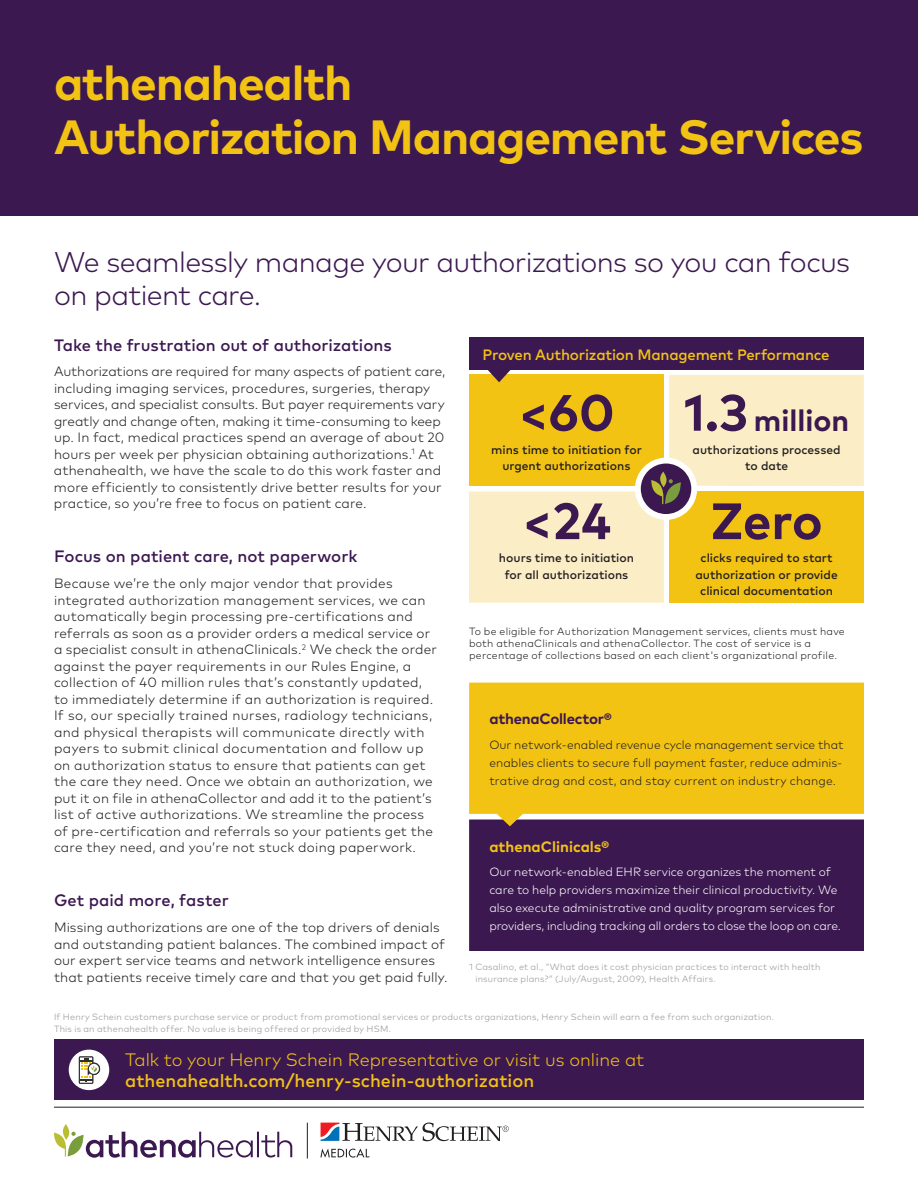
<style>
.page{position:relative;width:918px;height:1188px;background:#fff}
.page>*{position:absolute;margin:0;border:0;box-sizing:border-box;transform-origin:0 0}
.t1{font:700 51px "Mark OT";color:#3c1851}
.t2{font:700 48px/54px "Mark OT";letter-spacing:-.025em;color:#f3c314}
.t3{font:700 30px "Mark OT";color:#3c1851}
.t4{font:300 28.5px/33px "Mark OT";letter-spacing:-.025em;color:#3c1851}
.t5{font:300 18px "Mark OT";color:#f3c314}
.t6{font:500 18px "Mark OT";color:#f3c314}
.t7{font:500 16.5px "Mark OT";color:#3c1851}
.t8{font:500 15px "Mark OT";letter-spacing:-.015em;color:#f3c314}
.t9{font:700 15px "Mark OT";letter-spacing:-.015em;color:#3c1851}
.t10{font:700 15px "Mark OT";color:#f3c314}
.t11{font:300 13.5px/16.5px "Mark OT";letter-spacing:.01em;color:#231f20}
.t12{font:300 12px/18px "Mark OT";letter-spacing:-.005em;color:#fff}
.t13{font:500 12px/16.5px "Mark OT";color:#231f20;text-align:center}
.t14{font:300 12px/18px "Mark OT";letter-spacing:.01em;color:#231f20;text-align:justify}
.t15{font:300 10.5px/12px "Mark OT";letter-spacing:.025em;color:#231f20}
.t16{font:300 9px/12px "Mark OT";letter-spacing:.025em;color:#939598}
.s1{font-size:51px}
</style>
<div class="page">
<div style="left:0;top:0;width:918px;height:216px;background:#3c1851"></div>
<hr style="left:54px;top:1107px;width:810px;height:1px;background:#231f20">
<div style="left:469px;top:338px;width:395px;height:32px;background:#3c1851"></div>
<svg style="left:469px;top:370px;width:395px;height:233px;background:#f3d674"></svg>
<div style="left:469px;top:826px;width:395px;height:125px;background:#3c1851"></div>
<svg style="left:469px;top:683px;width:395px;height:143px;background:#ebbd1f"></svg>
<div style="left:54px;top:1040px;width:810px;height:60px;background:#3c1851"></div>
<div style="left:69px;top:1050px;width:40px;height:40px;background:#fff;border-radius:50%"></div>
<svg style="left:79px;top:1056px;width:21px;height:28px"></svg>
<svg style="left:63px;top:1124px;width:6px;height:16px"></svg>
<svg style="left:54px;top:1132px;width:238px;height:26px"></svg>
<hr style="left:307px;top:1123px;width:1px;height:36px;background:#231f20">
<svg style="left:321px;top:1123px;width:188px;height:18px"></svg>
<svg style="left:320px;top:1148px;width:49px;height:10px"></svg>
<h2 class="t2" style="left:54px;top:55px;width:811px">athenahealth<br>Authorization Management Services</h2>
<h3 class="t4" style="left:54px;top:246px;width:798px">We seamlessly manage your authorizations so you can focus on patient care.</h3>
<p class="t7" style="left:54px;top:334px;width:339px">Take the frustration out of authorizations</p>
<p class="t11" style="left:54px;top:363px;width:393px">Authorizations are required for many aspects of patient care, including imaging services, procedures, surgeries, therapy services, and specialist consults. But payer requirements vary greatly and change often, making it time-consuming to keep up. In fact, medical practices spend an average of about 20 hours per week per physician obtaining authorizations.<sup>1</sup> At athenahealth, we have the scale to do this work faster and more efficiently to consistently drive better results for your practice, so you’re free to focus on patient care.</p>
<p class="t7" style="left:54px;top:546px;width:305px">Focus on patient care, not paperwork</p>
<p class="t11" style="left:54px;top:575px;width:384px">Because we’re the only major vendor that provides integrated authorization management services, we can automatically begin processing pre-certifications and referrals as soon as a provider orders a medical service or a specialist consult in athenaClinicals.<sup>2</sup> We check the order against the payer requirements in our Rules Engine, a collection of 40 million rules that’s constantly updated, to immediately determine if an authorization is required.<br>If so, our specially trained nurses, radiology technicians, and physical therapists will communicate directly with payers to submit clinical documentation and follow up on authorization status to ensure that patients can get the care they need. Once we obtain an authorization, we put it on file in athenaCollector and add it to the patient’s list of active authorizations. We streamline the process of pre-certification and referrals so your patients get the care they need, and you’re not stuck doing paperwork.</p>
<p class="t7" style="left:54px;top:890px;width:176px">Get paid more, faster</p>
<p class="t11" style="left:54px;top:919px;width:395px">Missing authorizations are one of the top drivers of denials and outstanding patient balances. The combined impact of our expert service teams and network intelligence ensures that patients receive timely care and that you get paid fully.</p>
<p class="t8" style="left:483px;top:345px;width:349px">Proven Authorization Management Performance</p>
<h1 class="t1" style="left:518px;top:380px;width:98px">&lt;60</h1>
<p class="t13" style="left:491px;top:441px;width:152px">mins time to initiation for urgent authorizations</p>
<h1 class="t1" style="left:522px;top:488px;width:91px">&lt;24</h1>
<p class="t13" style="left:499px;top:550px;width:137px">hours time to initiation for all authorizations</p>
<h3 class="t3" style="left:684px;top:401px;width:167px"><span class="s1">1.3</span> million</h3>
<p class="t13" style="left:693px;top:441px;width:150px">authorizations processed to date</p>
<h1 class="t1" style="left:711px;top:488px;width:113px">Zero</h1>
<p class="t13" style="left:695px;top:550px;width:144px">clicks required to start authorization or provide clinical documentation</p>
<p class="t15" style="left:469px;top:625px;width:377px">To be eligible for Authorization Management services, clients must have both athenaClinicals and athenaCollector. The cost of service is a percentage of collections based on each client's organizational profile.</p>
<p class="t9" style="left:489px;top:709px;width:124px">athenaCollector®</p>
<p class="t14" style="left:489px;top:735px;width:356px">Our network-enabled revenue cycle management service that enables clients to secure full payment faster, reduce adminis&shy;trative drag and cost, and stay current on industry change.</p>
<p class="t10" style="left:489px;top:837px;width:121px">athenaClinicals®</p>
<p class="t12" style="left:489px;top:863px;width:353px">Our network-enabled EHR service organizes the moment of care to help providers maximize their clinical productivity. We also execute administrative and quality program services for providers, including tracking all orders to close the loop on care.</p>
<p class="t16" style="left:475px;top:961px;width:347px;text-indent:-6px">1 Casalino, et al., “What does it cost physician practices to interact with health insurance plans?” (July/August, 2009), Health Affairs.</p>
<p class="t16" style="left:54px;top:1010px;width:722px">If Henry Schein customers purchase service or product from promotional services or products organizations, Henry Schein will earn a fee from such organization.<br>This is an athenahealth offer. No value is being offered or provided by HSM.</p>
<h3 class="t5" style="left:125px;top:1049px;width:521px">Talk to your Henry Schein Representative or visit us online at</h3>
<h3 class="t6" style="left:125px;top:1070px;width:411px">athenahealth.com/henry-schein-authorization</h3>
</div>
